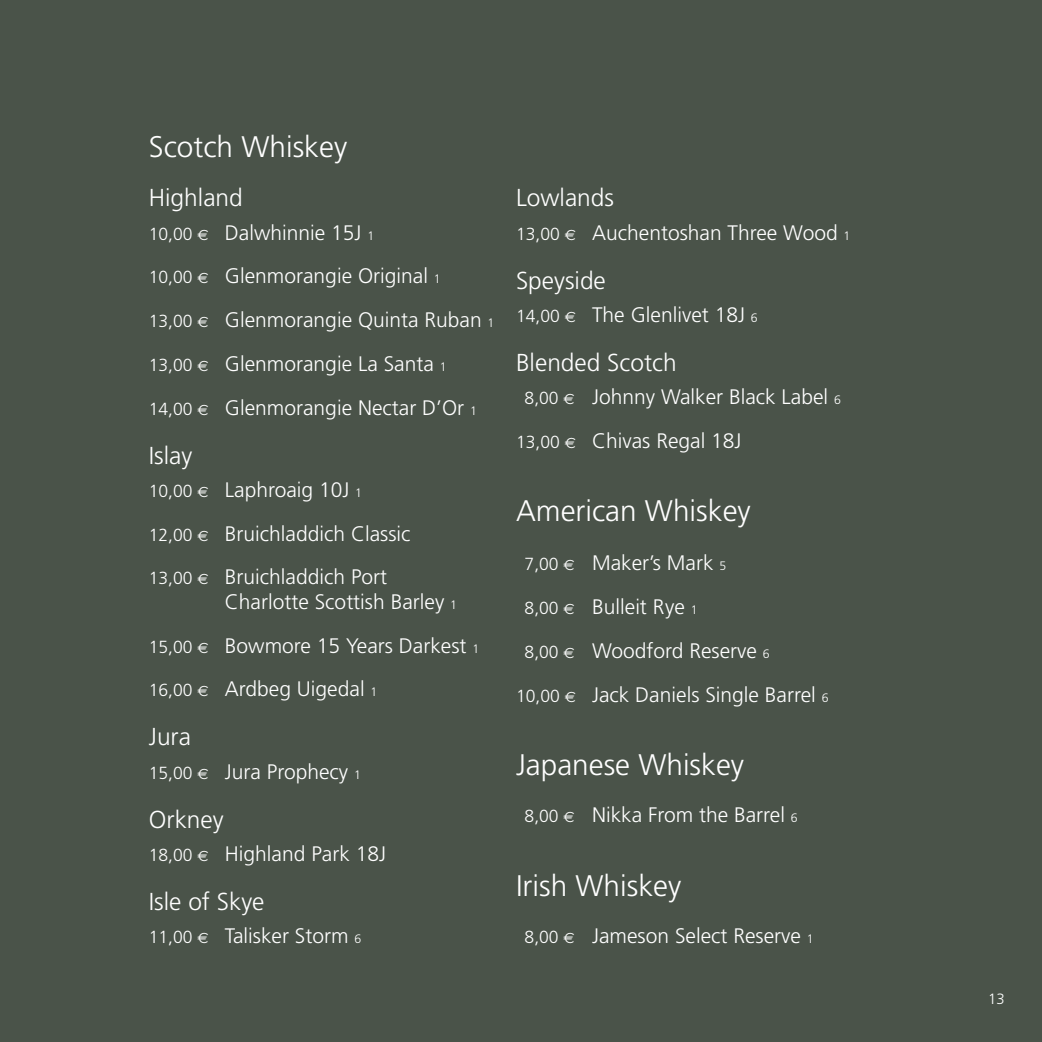
<style>
.page{position:relative;width:1042px;height:1042px;background:#4a5349}
.page>*{position:absolute;margin:0;border:0;box-sizing:border-box;transform-origin:0 0}
.t1{font:300 29.75px "Frutiger";color:#fff}
.t2{font:300 24.5px "Frutiger";color:#fff}
.t3{font:300 21px/43.8px "Frutiger";color:#fff}
.t4{font:300 14.88px "Frutiger";color:#fff}
.s1{font-size:17.5px}
.s2{font-family:"Euro Sans";font-weight:400;font-size:14.88px}
.s3{font-size:12.25px}
</style>
<div class="page">
<h1 class="t1" style="left:149px;top:130px;width:200px">Scotch Whiskey</h1>
<p class="t2" style="left:149px;top:184px;width:95px">Highland</p>
<p class="t3" style="left:149px;top:210px;width:347px"><span class="s1">10,00</span> <span class="s2">€</span> Dalwhinnie 15J <span class="s3">1<br></span><span class="s1">10,00</span> <span class="s2">€</span> Glenmorangie Original <span class="s3">1<br></span><span class="s1">13,00</span> <span class="s2">€</span> Glenmorangie Quinta Ruban <span class="s3">1<br></span><span class="s1">13,00</span> <span class="s2">€</span> Glenmorangie La Santa <span class="s3">1<br></span><span class="s1">14,00</span> <span class="s2">€</span> Glenmorangie Nectar D’Or <span class="s3">1</span></p>
<p class="t2" style="left:149px;top:441px;width:45px">Islay</p>
<p class="t3" style="left:149px;top:468px;width:263px"><span class="s1">10,00</span> <span class="s2">€</span> Laphroaig 10J <span class="s3">1<br></span><span class="s1">12,00</span> <span class="s2">€</span> Bruichladdich Classic<br><span class="s1">13,00</span> <span class="s2">€</span> Bruichladdich Port</p>
<p class="t3" style="left:149px;top:580px;width:332px;text-indent:76px">Charlotte Scottish Barley <span class="s3">1<br></span><span class="s1">15,00</span> <span class="s2">€</span> Bowmore 15 Years Darkest <span class="s3">1<br></span><span class="s1">16,00</span> <span class="s2">€</span> Ardbeg Uigedal <span class="s3">1</span></p>
<p class="t2" style="left:149px;top:723px;width:44px">Jura</p>
<p class="t3" style="left:149px;top:749px;width:214px"><span class="s1">15,00</span> <span class="s2">€</span> Jura Prophecy <span class="s3">1</span></p>
<p class="t2" style="left:149px;top:805px;width:76px">Orkney</p>
<p class="t3" style="left:149px;top:832px;width:239px"><span class="s1">18,00</span> <span class="s2">€</span> Highland Park 18J</p>
<p class="t2" style="left:149px;top:887px;width:117px">Isle of Skye</p>
<p class="t3" style="left:149px;top:914px;width:214px"><span class="s1">11,00</span> <span class="s2">€</span> Talisker Storm <span class="s3">6</span></p>
<p class="t2" style="left:516px;top:184px;width:100px">Lowlands</p>
<p class="t3" style="left:516px;top:210px;width:336px"><span class="s1">13,00</span> <span class="s2">€</span> Auchentoshan Three Wood <span class="s3">1</span></p>
<p class="t2" style="left:516px;top:266px;width:91px">Speyside</p>
<p class="t3" style="left:516px;top:293px;width:243px"><span class="s1">14,00</span> <span class="s2">€</span> The Glenlivet 18J <span class="s3">6</span></p>
<p class="t2" style="left:516px;top:348px;width:162px">Blended Scotch</p>
<p class="t3" style="left:516px;top:375px;width:326px;text-indent:9px"><span class="s1">8,00</span> <span class="s2">€</span> Johnny Walker Black Label <span class="s3">6<br></span><span class="s1">13,00</span> <span class="s2">€</span> Chivas Regal 18J</p>
<h1 class="t1" style="left:516px;top:494px;width:236px">American Whiskey</h1>
<p class="t3" style="left:525px;top:541px;width:203px"><span class="s1">7,00</span> <span class="s2">€</span> Maker’s Mark <span class="s3">5</span></p>
<p class="t3" style="left:525px;top:585px;width:174px"><span class="s1">8,00</span> <span class="s2">€</span> Bulleit Rye <span class="s3">1</span></p>
<p class="t3" style="left:525px;top:629px;width:247px"><span class="s1">8,00</span> <span class="s2">€</span> Woodford Reserve <span class="s3">6</span></p>
<p class="t3" style="left:516px;top:672px;width:314px"><span class="s1">10,00</span> <span class="s2">€</span> Jack Daniels Single Barrel <span class="s3">6</span></p>
<h1 class="t1" style="left:516px;top:748px;width:230px">Japanese Whiskey</h1>
<p class="t3" style="left:525px;top:793px;width:275px"><span class="s1">8,00</span> <span class="s2">€</span> Nikka From the Barrel <span class="s3">6</span></p>
<h1 class="t1" style="left:516px;top:869px;width:167px">Irish Whiskey</h1>
<p class="t3" style="left:525px;top:914px;width:290px"><span class="s1">8,00</span> <span class="s2">€</span> Jameson Select Reserve <span class="s3">1</span></p>
<p class="t4" style="left:988px;top:990px;width:18px">13</p>
</div>
